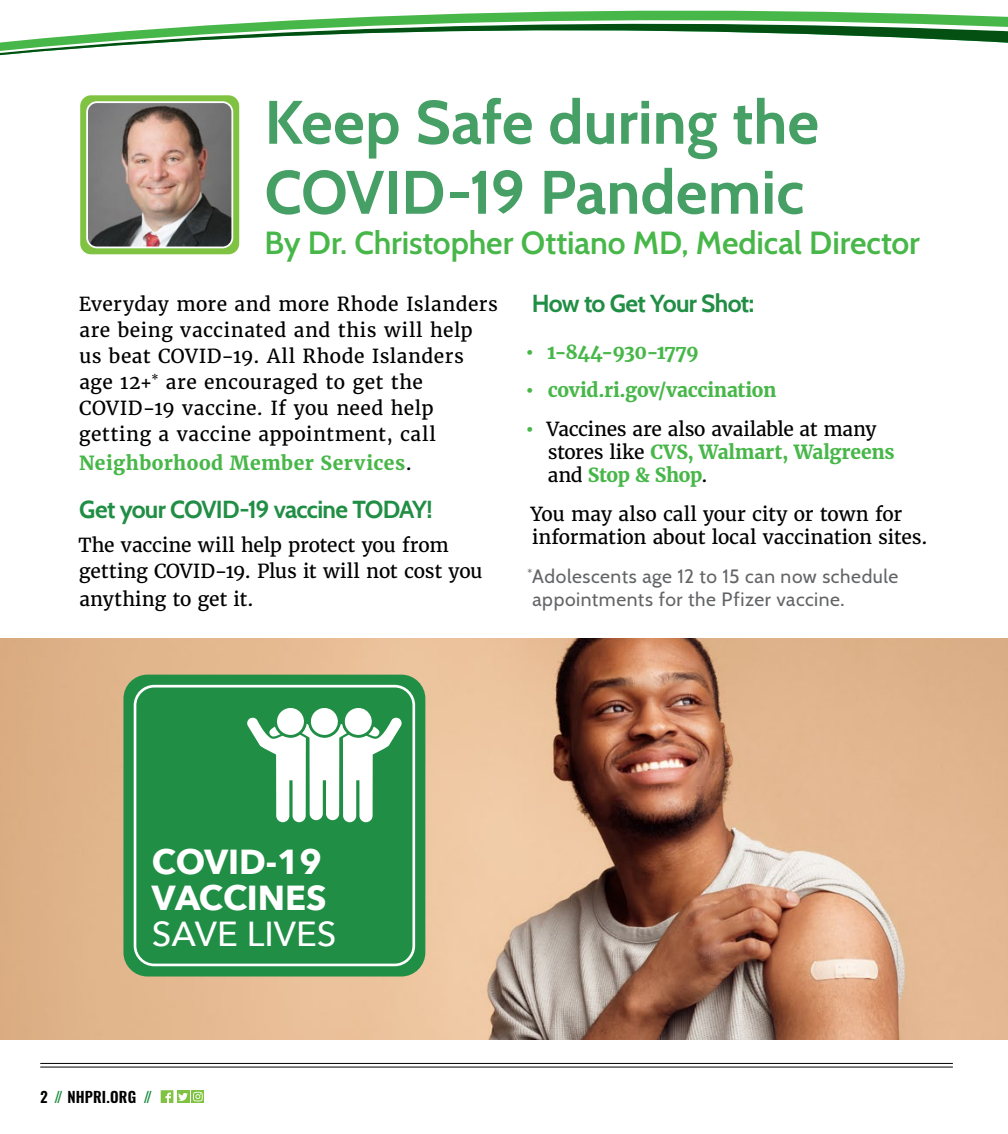
<style>
.page{position:relative;width:1008px;height:1134px;background:#fff}
.page>*{position:absolute;margin:0;border:0;box-sizing:border-box;transform-origin:0 0}
.body{font:700 61.25px/70px "Cabin";color:#469f65}
.t1{font:700 34.65px/35.9px "Avenir Next";color:#fff}
.t2{font:500 34.65px "Avenir Next";color:#fff}
.t3{font:600 32.02px "Cabin";letter-spacing:-.005em;color:#48b749}
.body-2{font:700 24.5px "Cabin";letter-spacing:-.03em;color:#208e44}
.body-3{font:19.25px/26.1px "Merriweather";letter-spacing:.01em;color:#000}
.body-4{font:19.25px/26.1px "Merriweather";letter-spacing:-.01em;color:#000}
.body-5{font:19.25px/23.1px "Merriweather";letter-spacing:-.015em;color:#000}
.body-6{font:19.25px/23.1px "Cabin";letter-spacing:.03em;color:#636466}
.body-7{font:700 19.25px "Merriweather";letter-spacing:.01em;color:#48b749}
.body-8{font:700 19.25px "Merriweather";letter-spacing:-.015em;color:#48b749}
.body-9{font:700 19.25px "Merriweather";letter-spacing:-.035em;color:#48b749}
.t4{font:600 14.88px "Oswald";letter-spacing:.015em;color:#000}
.s1{font-weight:400;color:#000}
.s2{font-weight:700;color:#48b749}
.s3{color:#208e44}
</style>
<div class="page">
<hr style="left:40px;top:1063px;width:913px;height:1px;background:#000">
<hr style="left:40px;top:1067px;width:913px;height:1px;background:#000">
<div style="left:192px;top:1090px;width:12px;height:13px;background:#80c342"></div>
<svg style="left:161px;top:1090px;width:42px;height:13px"></svg>
<img style="left:0;top:638px;width:1008px;height:402px">
<div style="left:123px;top:675px;width:302px;height:301px;background:#208e44;border-radius:24px"></div>
<div style="left:134px;top:685px;width:281px;height:281px;border:3px solid #fff;border-radius:19px"></div>
<svg style="left:247px;top:708px;width:155px;height:114px"></svg>
<svg style="left:80px;top:239px;width:160px;height:8px"></svg>
<svg style="left:0;top:10px;width:1008px;height:229px"></svg>
<p class="body" style="left:265px;top:83px;width:556px">Keep Safe during the<br>COVID-19 Pandemic</p>
<p class="t3" style="left:265px;top:224px;width:657px">By Dr. Christopher Ottiano MD, Medical Director</p>
<p class="body-3" style="left:79px;top:291px;width:421px">Everyday more and more Rhode Islanders are being vaccinated and this will help us beat COVID-19. All Rhode Islanders age 12+<sup>*</sup> are encouraged to get the COVID-19 vaccine. If you need help getting a vaccine appointment, call</p>
<p class="body-7" style="left:79px;top:451px;width:334px">Neighborhood Member Services<span class="s1">.</span></p>
<p class="body-2" style="left:79px;top:490px;width:355px">Get your COVID-19 vaccine TODAY!</p>
<p class="body-4" style="left:79px;top:532px;width:406px">The vaccine will help protect you from getting COVID-19. Plus it will not cost you</p>
<p class="body-4" style="left:79px;top:586px;width:176px">anything to get it.</p>
<p class="body-2" style="left:532px;top:284px;width:224px">How to Get Your Shot:</p>
<p class="body-9" style="left:526px;top:340px;width:174px">• 1-844-930-1779</p>
<p class="body-8" style="left:526px;top:378px;width:252px">• covid.ri.gov/vaccination</p>
<p class="body-5" style="left:548px;top:418px;width:348px;text-indent:-22px"><span class="s2">•</span> Vaccines are also available at many stores like <span class="s2">CVS, Walmart, Walgreens </span>and <span class="s2">Stop &amp; Shop</span>.</p>
<p class="body-4" style="left:531px;top:503px;width:399px;line-height:23.1px">You may also call your city or town for information about local vaccination sites.</p>
<p class="body-6" style="left:527px;top:564px;width:372px"><sup>*</sup>Adolescents age 12 to 15 can now schedule appointments for the Pfizer vaccine.</p>
<h2 class="t1" style="left:152px;top:844px;width:176px">COVID-19<br>VACCINES</h2>
<h2 class="t2" style="left:152px;top:905px;width:186px">SAVE LIVES</h2>
<p class="t4" style="left:40px;top:1087px;width:114px">2 <span class="s3">//</span> NHPRI.ORG <span class="s3">//</span></p>
</div>
